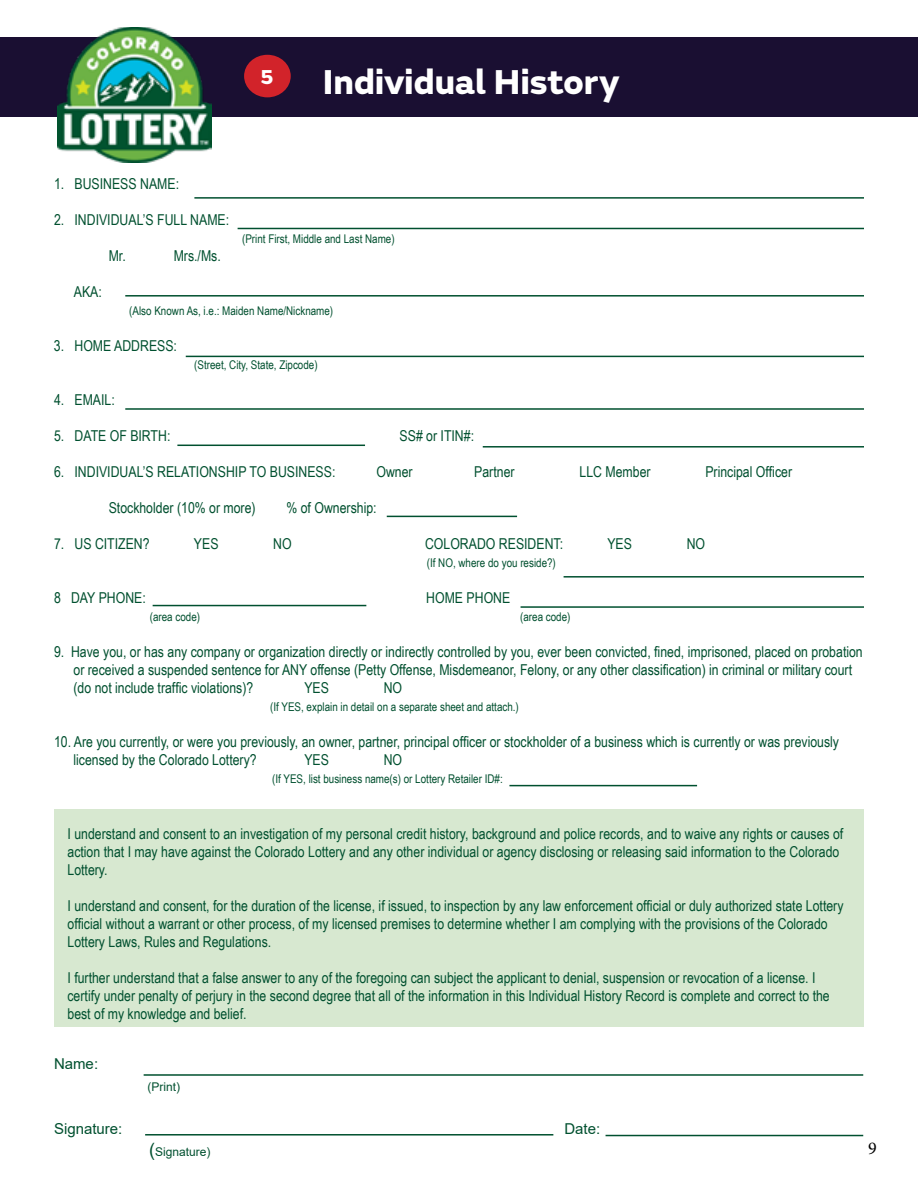
<style>
.page{position:relative;width:918px;height:1188px;background:#fff}
.page>*{position:absolute;margin:0;border:0;box-sizing:border-box;transform-origin:0 0}
.t1{font:800 36px "FS Emeric";color:#fff}
.t2{font:800 21px "FS Emeric";color:#fff}
.t3{font:18px "Minion Pro";color:#000}
.t4{font:15px/18px "Arial Narrow";color:#00502f}
.t5{font:15px "Arial";color:#00502f}
.t6{font:12px "Arial Narrow";color:#00502f}
.t7{font:12px "Arial";color:#00502f}
.s1{font-size:18px}
</style>
<div class="page">
<div style="left:0;top:37px;width:918px;height:80px;background:#1a0f32"></div>
<img style="left:57px;top:27px;width:155px;height:135px">
<div style="left:244px;top:55px;width:47px;height:42px;background:#d2232a;border-radius:50%"></div>
<hr style="left:194px;top:197px;width:670px;height:2px;background:#00502f">
<hr style="left:238px;top:228px;width:626px;height:1px;background:#00502f">
<hr style="left:125px;top:295px;width:739px;height:2px;background:#00502f">
<hr style="left:186px;top:356px;width:678px;height:1px;background:#00502f">
<hr style="left:125px;top:408px;width:739px;height:2px;background:#00502f">
<hr style="left:177px;top:445px;width:188px;height:1px;background:#00502f">
<hr style="left:483px;top:446px;width:381px;height:2px;background:#00502f">
<hr style="left:387px;top:516px;width:130px;height:1px;background:#00502f">
<hr style="left:564px;top:576px;width:300px;height:2px;background:#00502f">
<hr style="left:153px;top:605px;width:213px;height:1px;background:#00502f">
<hr style="left:521px;top:606px;width:343px;height:2px;background:#00502f">
<div style="left:54px;top:810px;width:810px;height:217px;background:#d7e8d0"></div>
<hr style="left:509px;top:785px;width:188px;height:1px;background:#00502f">
<hr style="left:144px;top:1074px;width:719px;height:2px;background:#00502f">
<hr style="left:145px;top:1134px;width:408px;height:2px;background:#00502f">
<hr style="left:606px;top:1135px;width:257px;height:1px;background:#00502f">
<h2 class="t2" style="left:260px;top:60px;width:16px">5</h2>
<h1 class="t1" style="left:323px;top:53px;width:298px">Individual History</h1>
<p class="t4" style="left:54px;top:174px;width:127px">1. BUSINESS NAME:</p>
<p class="t4" style="left:54px;top:210px;width:177px">2. INDIVIDUAL’S FULL NAME:</p>
<p class="t4" style="left:109px;top:246px;width:19px">Mr.</p>
<p class="t4" style="left:174px;top:246px;width:49px">Mrs./Ms.</p>
<p class="t4" style="left:74px;top:282px;width:30px">AKA:</p>
<p class="t6" style="left:242px;top:230px;width:154px">(Print First, Middle and Last Name)</p>
<p class="t6" style="left:129px;top:302px;width:205px">(Also Known As, i.e.: Maiden Name/Nickname)</p>
<p class="t4" style="left:54px;top:336px;width:125px">3. HOME ADDRESS:</p>
<p class="t6" style="left:194px;top:356px;width:125px">(Street, City, State, Zipcode)</p>
<p class="t4" style="left:54px;top:390px;width:62px">4. EMAIL:</p>
<p class="t4" style="left:54px;top:426px;width:118px">5. DATE OF BIRTH:</p>
<p class="t4" style="left:400px;top:426px;width:76px">SS# or ITIN#:</p>
<p class="t4" style="left:54px;top:462px;width:283px">6. INDIVIDUAL’S RELATIONSHIP TO BUSINESS:</p>
<p class="t4" style="left:376px;top:462px;width:38px">Owner</p>
<p class="t4" style="left:474px;top:462px;width:42px">Partner</p>
<p class="t4" style="left:580px;top:462px;width:73px">LLC Member</p>
<p class="t4" style="left:705px;top:462px;width:88px">Principal Officer</p>
<p class="t4" style="left:109px;top:498px;width:148px">Stockholder (10% or more)</p>
<p class="t4" style="left:286px;top:498px;width:92px">% of Ownership:</p>
<p class="t4" style="left:54px;top:534px;width:97px">7. US CITIZEN?</p>
<p class="t4" style="left:194px;top:534px;width:26px">YES</p>
<p class="t4" style="left:273px;top:534px;width:20px">NO</p>
<p class="t4" style="left:425px;top:534px;width:140px">COLORADO RESIDENT:</p>
<p class="t4" style="left:607px;top:534px;width:26px">YES</p>
<p class="t4" style="left:687px;top:534px;width:20px">NO</p>
<p class="t6" style="left:427px;top:554px;width:131px">(If NO, where do you reside?)</p>
<p class="t4" style="left:54px;top:588px;width:93px">8 DAY PHONE:</p>
<p class="t4" style="left:426px;top:588px;width:86px">HOME PHONE</p>
<p class="t6" style="left:150px;top:608px;width:52px">(area code)</p>
<p class="t6" style="left:520px;top:608px;width:52px">(area code)</p>
<p class="t4" style="left:74px;top:642px;width:791px;text-indent:-20px">9. Have you, or has any company or organization directly or indirectly controlled by you, ever been convicted, fined, imprisoned, placed on probation or received a suspended sentence for ANY offense (Petty Offense, Misdemeanor, Felony, or any other classification) in criminal or military court (do not include traffic violations)?</p>
<p class="t4" style="left:304px;top:678px;width:26px">YES</p>
<p class="t4" style="left:384px;top:678px;width:20px">NO</p>
<p class="t6" style="left:270px;top:698px;width:250px">(If YES, explain in detail on a separate sheet and attach.)</p>
<p class="t4" style="left:74px;top:732px;width:767px;text-indent:-20px">10. Are you currently, or were you previously, an owner, partner, principal officer or stockholder of a business which is currently or was previously licensed by the Colorado Lottery?</p>
<p class="t4" style="left:304px;top:750px;width:26px">YES</p>
<p class="t4" style="left:384px;top:750px;width:20px">NO</p>
<p class="t6" style="left:272px;top:770px;width:232px">(If YES, list business name(s) or Lottery Retailer ID#:</p>
<p class="t4" style="left:68px;top:824px;width:777px">I understand and consent to an investigation of my personal credit history, background and police records, and to waive any rights or causes of action that I may have against the Colorado Lottery and any other individual or agency disclosing or releasing said information to the Colorado<br>Lottery.</p>
<p class="t4" style="left:68px;top:896px;width:778px">I understand and consent, for the duration of the license, if issued, to inspection by any law enforcement official or duly authorized state Lottery official without a warrant or other process, of my licensed premises to determine whether I am complying with the provisions of the Colorado<br>Lottery Laws, Rules and Regulations.</p>
<p class="t4" style="left:68px;top:968px;width:764px">I further understand that a false answer to any of the foregoing can subject the applicant to denial, suspension or revocation of a license. I certify under penalty of perjury in the second degree that all of the information in this Individual History Record is complete and correct to the best of my knowledge and belief.</p>
<p class="t5" style="left:54px;top:1054px;width:46px">Name:</p>
<p class="t7" style="left:147px;top:1078px;width:34px">(Print)</p>
<p class="t5" style="left:54px;top:1118px;width:70px">Signature:</p>
<p class="t5" style="left:564px;top:1118px;width:37px">Date:</p>
<p class="t7" style="left:149px;top:1143px;width:63px"><span class="s1">(</span>Signature)</p>
<p class="t3" style="left:868px;top:1136px;width:10px">9</p>
</div>
